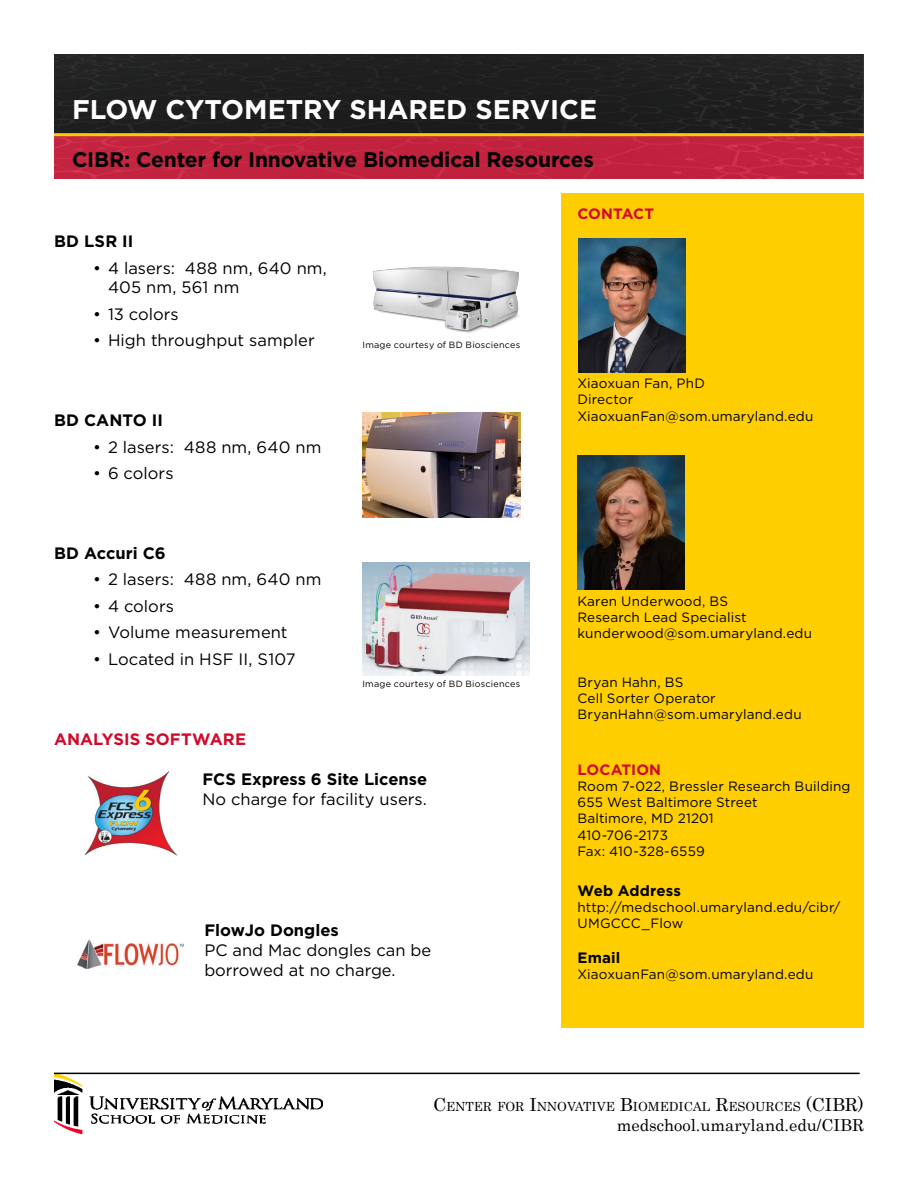
<style>
.page{position:relative;width:918px;height:1188px;background:#fff}
.page>*{position:absolute;margin:0;border:0;box-sizing:border-box;transform-origin:0 0}
.t1{font:700 27px "Gotham";color:#fff}
.t2{font:700 21px "Gotham";letter-spacing:-.01em;color:#000}
.t3{font:16.5px/19.8px "Gotham";color:#000}
.t4{font:700 16.5px "Gotham";color:#000}
.t5{font:16.5px "Century";color:#000}
.t6{font:700 16.5px "Gotham";letter-spacing:.005em;color:#d00a2c}
.t7{font:700 15px "Gotham";letter-spacing:-.005em;color:#d00a2c}
.t8{font:700 15px "Gotham";letter-spacing:.01em;color:#000}
.t9{font:13.5px/16.2px "Gotham";letter-spacing:.015em;color:#000}
.t10{font:12.6px "Century";color:#000}
.t11{font:9px "Gotham";letter-spacing:.025em;color:#000}
.s1{font-size:18px}
.s2{font-style:inherit}
</style>
<div class="page">
<div style="left:562px;top:193px;width:302px;height:835px;background:#ffce00"></div>
<div style="left:54px;top:54px;width:810px;height:80px;background:#1f1f20"></div>
<div style="left:54px;top:134px;width:810px;height:44px;background:#c1233f"></div>
<hr style="left:54px;top:133px;width:810px;height:3px;background:#ffce00">
<img style="left:54px;top:1074px;width:269px;height:60px">
<hr style="left:54px;top:1073px;width:806px;height:1px;background:#000">
<img style="left:578px;top:238px;width:107px;height:134px">
<img style="left:577px;top:455px;width:108px;height:134px">
<img style="left:362px;top:412px;width:158px;height:106px">
<img style="left:362px;top:563px;width:167px;height:113px">
<img style="left:77px;top:939px;width:107px;height:30px">
<img style="left:84px;top:771px;width:94px;height:85px">
<img style="left:373px;top:266px;width:147px;height:67px">
<h1 class="t1" style="left:72px;top:92px;width:153px">Flow Cytometr</h1>
<h1 class="t1" style="left:322px;top:92px;width:86px">y Shared</h1>
<h1 class="t1" style="left:475px;top:92px;width:91px">Service</h1>
<h2 class="t2" style="left:72px;top:145px;width:523px">CIBR: Center for Innovative Biomedical Resources</h2>
<p class="t4" style="left:54px;top:230px;width:81px">BD LSR II</p>
<p class="t3" style="left:108px;top:257px;width:220px;text-indent:-15px">• 4 lasers: 488 nm, 640 nm,<br>405 nm, 561 nm</p>
<p class="t3" style="left:93px;top:304px;width:87px">• 13 colors</p>
<p class="t3" style="left:93px;top:330px;width:223px">• High throughput sampler</p>
<p class="t4" style="left:54px;top:409px;width:111px">BD CANTO II</p>
<p class="t3" style="left:93px;top:437px;width:230px">• 2 lasers: 488 nm, 640 nm</p>
<p class="t3" style="left:93px;top:463px;width:82px">• 6 colors</p>
<p class="t4" style="left:54px;top:542px;width:113px">BD Accuri C6</p>
<p class="t3" style="left:93px;top:569px;width:230px">• 2 lasers: 488 nm, 640 nm</p>
<p class="t3" style="left:93px;top:596px;width:82px">• 4 colors</p>
<p class="t3" style="left:93px;top:622px;width:196px">• Volume measurement</p>
<p class="t3" style="left:93px;top:649px;width:204px">• Located in HSF II, S107</p>
<p class="t11" style="left:362px;top:339px;width:159px">Image courtesy of BD Biosciences</p>
<p class="t11" style="left:362px;top:678px;width:159px">Image courtesy of BD Biosciences</p>
<p class="t6" style="left:54px;top:728px;width:194px">ANALYSIS SOFTWARE</p>
<p class="t4" style="left:202px;top:768px;width:226px">FCS Express 6 Site License</p>
<p class="t3" style="left:202px;top:789px;width:226px">No charge for facility users.</p>
<p class="t4" style="left:204px;top:919px;width:136px">FlowJo Dongles</p>
<p class="t3" style="left:204px;top:940px;width:228px">PC and Mac dongles can be borrowed at no charge.</p>
<p class="t7" style="left:577px;top:204px;width:78px">CONTACT</p>
<p class="t9" style="left:577px;top:375px;width:238px">Xiaoxuan Fan, PhD<br>Director<br>XiaoxuanFan@som.umaryland.edu</p>
<p class="t9" style="left:577px;top:592px;width:236px">Karen Underwood, BS<br>Research Lead Specialist kunderwood@som.umaryland.edu</p>
<p class="t9" style="left:577px;top:673px;width:226px">Bryan Hahn, BS<br>Cell Sorter Operator<br>BryanHahn@som.umaryland.edu</p>
<p class="t7" style="left:577px;top:759px;width:21px">location</p>
<p class="t9" style="left:577px;top:778px;width:275px">Room 7-022, Bressler Research Building<br>655 West Baltimore Street<br>Baltimore, MD 21201<br>410-706-2173<br>Fax: 410-328-6559</p>
<p class="t8" style="left:577px;top:881px;width:105px">Web Address</p>
<p class="t9" style="left:577px;top:899px;width:265px">http://medschool.umaryland.edu/cibr/<br>UMGCCC_Flow</p>
<p class="t8" style="left:577px;top:947px;width:45px">Email</p>
<p class="t9" style="left:577px;top:966px;width:238px">XiaoxuanFan@som.umaryland.edu</p>
<p class="t10" style="left:433px;top:1096px;width:432px"><span class="s1">C</span>ENTER FOR <span class="s1">I</span>NNOVATIVE <span class="s1">B</span>IOMEDICAL <span class="s1">R</span>ESOURCES <span class="s1">(CIBR)</span></p>
<p class="t5" style="left:617px;top:1111px;width:249px">medschool.umaryland.edu<span class="s2">/</span>CIBR</p>
</div>
